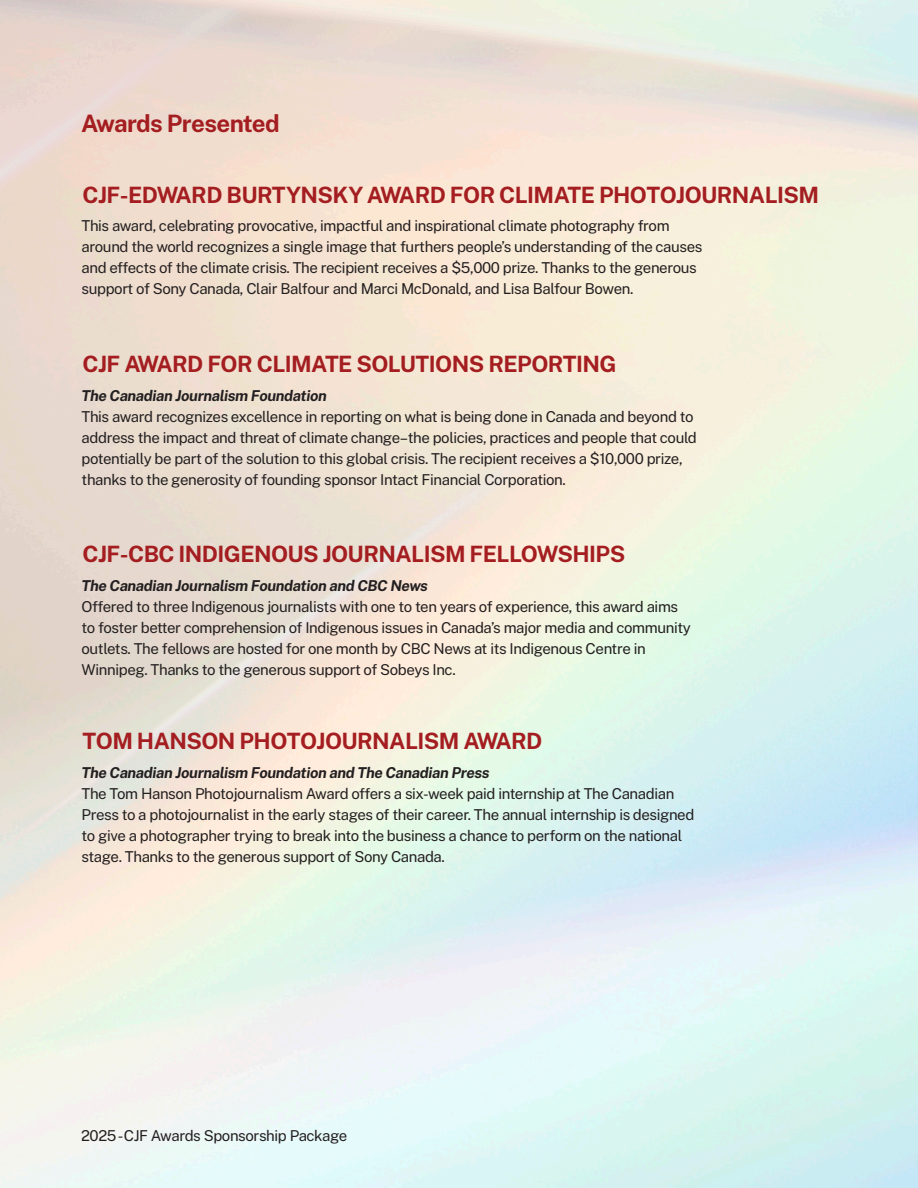
<style>
.page{position:relative;width:918px;height:1188px;background:#fff}
.page>*{position:absolute;margin:0;border:0;box-sizing:border-box;transform-origin:0 0}
.t1{font:700 24px "Public Sans";letter-spacing:-.025em;color:#a41d20}
.t2{font:700 22.5px "Public Sans";letter-spacing:-.025em;color:#a41d20}
.t3{font:15px/21px "Public Sans";letter-spacing:-.025em;color:#231f20}
.t4{font:italic 700 15px "Public Sans";letter-spacing:-.025em;color:#231f20}
</style>
<div class="page">
<p class="t1" style="left:81px;top:107px;width:200px">Awards Presented</p>
<p class="t2" style="left:83px;top:180px;width:738px">CJF-EDWARD BURTYNSKY AWARD FOR CLIMATE PHOTOJOURNALISM</p>
<p class="t3" style="left:82px;top:215px;width:622px">This award, celebrating provocative, impactful and inspirational climate photography from around the world recognizes a single image that furthers people’s understanding of the causes and effects of the climate crisis. The recipient receives a $5,000 prize. Thanks to the generous support of Sony Canada, Clair Balfour and Marci McDonald, and Lisa Balfour Bowen.</p>
<p class="t2" style="left:83px;top:349px;width:535px">CJF AWARD FOR CLIMATE SOLUTIONS REPORTING</p>
<p class="t4" style="left:82px;top:386px;width:247px">The Canadian Journalism Foundation</p>
<p class="t3" style="left:82px;top:406px;width:617px">This award recognizes excellence in reporting on what is being done in Canada and beyond to address the impact and threat of climate change–the policies, practices and people that could potentially be part of the solution to this global crisis. The recipient receives a $10,000 prize, thanks to the generosity of founding sponsor Intact Financial Corporation.</p>
<p class="t2" style="left:83px;top:539px;width:544px">CJF-CBC INDIGENOUS JOURNALISM FELLOWSHIPS</p>
<p class="t4" style="left:82px;top:576px;width:348px">The Canadian Journalism Foundation and CBC News</p>
<p class="t3" style="left:82px;top:595px;width:611px">Offered to three Indigenous journalists with one to ten years of experience, this award aims to foster better comprehension of Indigenous issues in Canada’s major media and community outlets. The fellows are hosted for one month by CBC News at its Indigenous Centre in Winnipeg. Thanks to the generous support of Sobeys Inc.</p>
<p class="t2" style="left:83px;top:726px;width:461px">TOM HANSON PHOTOJOURNALISM AWARD</p>
<p class="t4" style="left:82px;top:763px;width:409px">The Canadian Journalism Foundation and The Canadian Press</p>
<p class="t3" style="left:82px;top:782px;width:614px">The Tom Hanson Photojournalism Award offers a six-week paid internship at The Canadian Press to a photojournalist in the early stages of their career. The annual internship is designed to give a photographer trying to break into the business a chance to perform on the national stage. Thanks to the generous support of Sony Canada.</p>
<p class="t3" style="left:81px;top:1125px;width:268px">2025 -CJF Awards Sponsorship Package</p>
</div>
